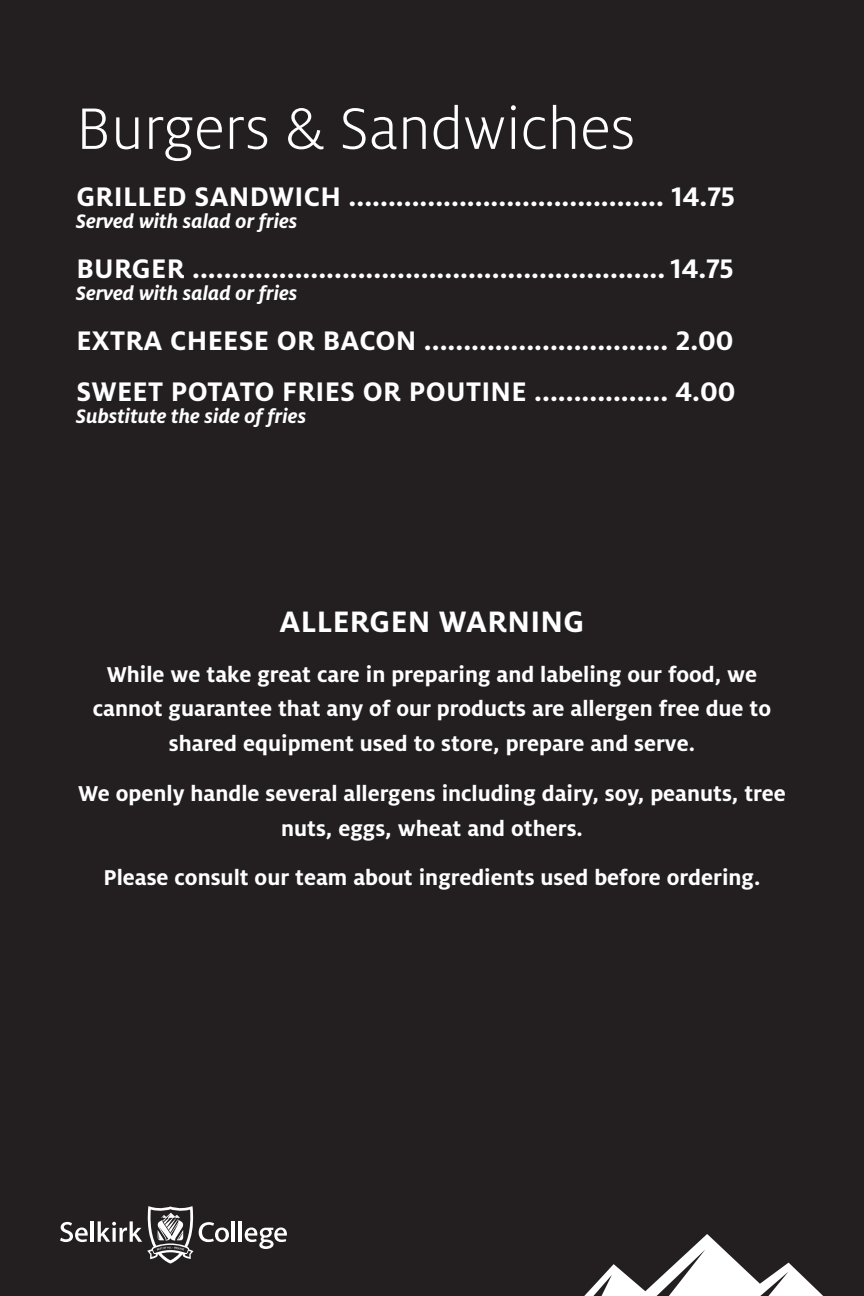
<style>
.page{position:relative;width:864px;height:1296px;background:#231f20}
.page>*{position:absolute;margin:0;border:0;box-sizing:border-box;transform-origin:0 0}
.t1{font:300 64.7px "Milo OT";color:#fff}
.t2{font:700 32.75px "Milo OT";letter-spacing:.01em;color:#fff}
.t3{font:700 29.75px "Milo OT";letter-spacing:.01em;color:#fff}
.t4{font:700 23.75px/34.7px "Milo OT";color:#fff;text-align:center}
.t5{font:italic 700 21.6px "Milo OT";color:#fff}
</style>
<div class="page">
<svg style="left:60px;top:1222px;width:28px;height:20px"></svg>
<hr style="left:91px;top:1221px;width:3px;height:21px;background:#fff">
<hr style="left:232px;top:1221px;width:3px;height:21px;background:#fff">
<hr style="left:239px;top:1221px;width:3px;height:21px;background:#fff">
<svg style="left:245px;top:1228px;width:42px;height:21px"></svg>
<svg style="left:98px;top:1206px;width:131px;height:57px"></svg>
<svg style="left:584px;top:1234px;width:239px;height:62px"></svg>
<p class="t1" style="left:76px;top:94px;width:561px">Burgers &amp; Sandwiches</p>
<p class="t3" style="left:76px;top:180px;width:660px">GRILLED SANDWICH ........................................ 14.75</p>
<p class="t5" style="left:76px;top:209px;width:223px">Served with salad or fries</p>
<p class="t3" style="left:76px;top:252px;width:659px">BURGER ............................................................ 14.75</p>
<p class="t5" style="left:76px;top:281px;width:223px">Served with salad or fries</p>
<p class="t3" style="left:76px;top:324px;width:659px">EXTRA CHEESE OR BACON ............................... 2.00</p>
<p class="t3" style="left:76px;top:374px;width:661px">SWEET POTATO FRIES OR POUTINE ................. 4.00</p>
<p class="t5" style="left:76px;top:404px;width:232px">Substitute the side of fries</p>
<p class="t2" style="left:280px;top:603px;width:306px">ALLERGEN WARNING</p>
<p class="t4" style="left:93px;top:657px;width:680px">While we take great care in preparing and labeling our food, we cannot guarantee that any of our products are allergen free due to shared equipment used to store, prepare and serve.</p>
<p class="t4" style="left:78px;top:776px;width:709px">We openly handle several allergens including dairy, soy, peanuts, tree nuts, eggs, wheat and others.</p>
<p class="t4" style="left:104px;top:860px;width:658px">Please consult our team about ingredients used before ordering.</p>
</div>
